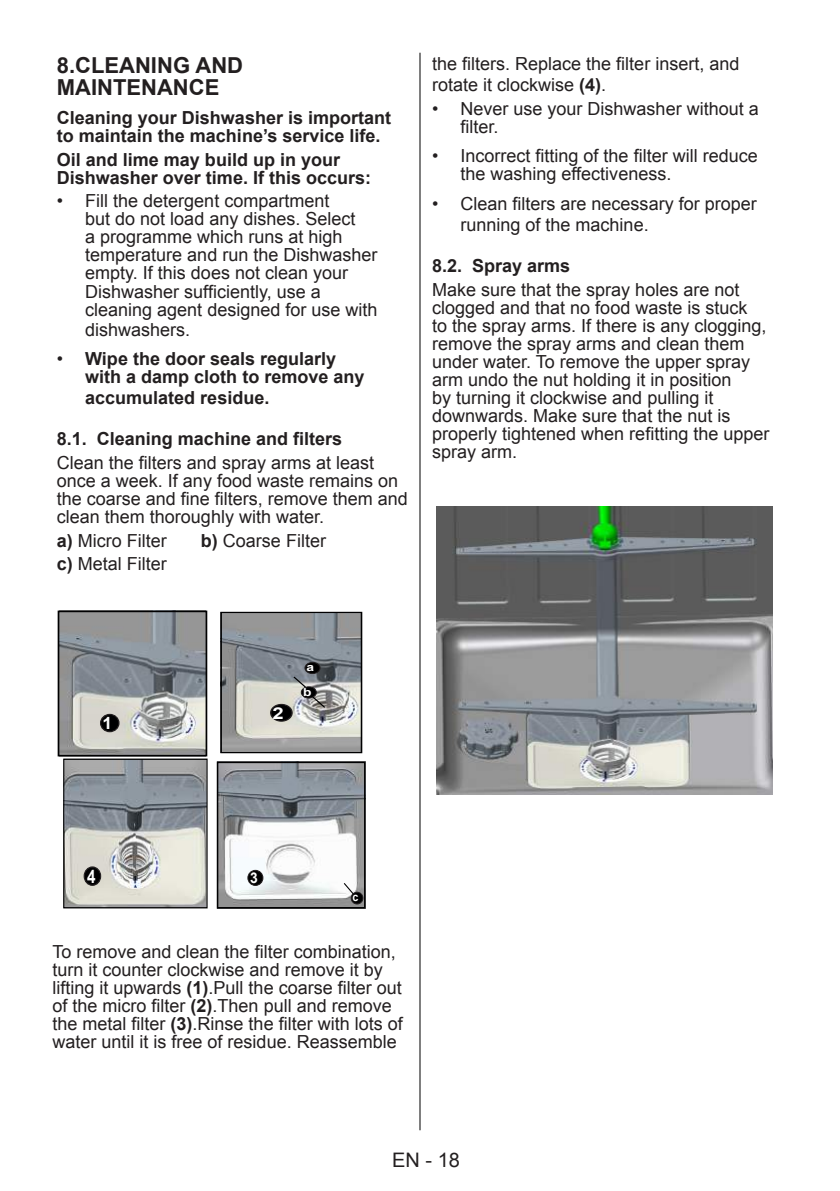
<style>
.page{position:relative;width:840px;height:1191px;background:#fff}
.page>*{position:absolute;margin:0;border:0;box-sizing:border-box;transform-origin:0 0}
.t1{font:700 22px/22px "Arial";color:#231f20}
.t2{font:20px "Arial";color:#231f20}
.t3{font:700 18.8px "Arial";color:#fff;scale:.81 1}
.t4{font:18px/18px "Arial";color:#231f20}
.t5{font:700 18px/18px "Arial";color:#231f20}
.t6{font:700 16.8px "Arial";color:#fff;scale:1.04 1}
.t7{font:700 16.4px "Arial";color:#fff;scale:1.24 1}
.t8{font:700 14.8px "Arial";color:#fff;scale:.94 1}
.t9{font:700 11.6px "Arial";color:#fff;scale:.94 1}
.t10{font:700 11px "Arial";color:#fff;scale:1.24 1}
.s1{font-weight:400}
.s2{font-weight:700}
.s3{font-style:inherit}
</style>
<div class="page">
<hr style="left:419px;top:53px;width:1px;height:1077px;background:#000">
<img style="left:436px;top:506px;width:336px;height:288px">
<img style="left:61px;top:613px;width:143px;height:140px">
<div style="left:100px;top:714px;width:19px;height:17px;background:#000001;border-radius:50%"></div>
<div style="left:100px;top:714px;width:19px;height:18px;border:1px solid #231f20;border-radius:50%"></div>
<div style="left:58px;top:610px;width:149px;height:146px;border:2px solid #000001"></div>
<img style="left:65px;top:760px;width:140px;height:146px">
<div style="left:63px;top:758px;width:144px;height:150px;border:1px solid #000001"></div>
<div style="left:84px;top:867px;width:17px;height:18px;background:#000001;border-radius:50%"></div>
<div style="left:83px;top:866px;width:18px;height:20px;border:1px solid #231f20;border-radius:50%"></div>
<img style="left:222px;top:614px;width:138px;height:137px">
<div style="left:220px;top:612px;width:142px;height:141px;border:1px solid #000001"></div>
<div style="left:305px;top:662px;width:15px;height:11px;background:#000001;border-radius:50%"></div>
<div style="left:304px;top:662px;width:16px;height:12px;border:1px solid #231f20;border-radius:50%"></div>
<svg style="left:292px;top:675px;width:15px;height:14px"></svg>
<div style="left:301px;top:687px;width:15px;height:11px;background:#000001;border-radius:50%"></div>
<div style="left:301px;top:686px;width:15px;height:12px;border:1px solid #231f20;border-radius:50%"></div>
<svg style="left:311px;top:695px;width:15px;height:14px"></svg>
<div style="left:270px;top:704px;width:22px;height:17px;background:#000001;border-radius:50%"></div>
<div style="left:270px;top:704px;width:22px;height:18px;border:1px solid #231f20;border-radius:50%"></div>
<img style="left:219px;top:764px;width:143px;height:141px">
<div style="left:216px;top:761px;width:149px;height:147px;border:2px solid #000001"></div>
<div style="left:248px;top:870px;width:15px;height:15px;background:#000001;border-radius:50%"></div>
<div style="left:247px;top:870px;width:16px;height:16px;border:1px solid #231f20;border-radius:50%"></div>
<div style="left:351px;top:892px;width:12px;height:12px;background:#000001;border-radius:50%"></div>
<div style="left:350px;top:892px;width:13px;height:12px;border:1px solid #231f20;border-radius:50%"></div>
<svg style="left:342px;top:881px;width:12px;height:14px"></svg>
<p class="t1" style="left:57px;top:55px;width:188px">8.CLEANING AND<br>MAINTENANCE</p>
<p class="t5" style="left:57px;top:109px;width:336px">Cleaning your Dishwasher is important to maintain the machine’s service life.</p>
<p class="t5" style="left:57px;top:151px;width:316px">Oil and lime may build up in your<br>Dishwasher over time. If this occurs:</p>
<p class="t4" style="left:85px;top:192px;width:294px;text-indent:-28px">• Fill the detergent compartment<br>but do not load any dishes. Select<br>a programme which runs at high temperature and run the Dishwasher empty. If this does not clean your Dishwasher sufficiently, use a cleaning agent designed for use with</p>
<p class="t4" style="left:85px;top:320px;width:107px">dishwashers.</p>
<p class="t5" style="left:85px;top:350px;width:281px;text-indent:-28px"><span class="s1">•</span> Wipe the door seals regularly with a damp cloth to remove any</p>
<p class="t5" style="left:85px;top:390px;width:186px">accumulated residue.</p>
<p class="t5" style="left:57px;top:430px;width:287px">8.1. Cleaning machine and filters</p>
<p class="t4" style="left:57px;top:454px;width:352px">Clean the filters and spray arms at least once a week. If any food waste remains on the coarse and fine filters, remove them and clean them thoroughly with water.</p>
<p class="t4" style="left:57px;top:531px;width:112px"><span class="s2">a)</span> Micro Filter</p>
<p class="t4" style="left:201px;top:531px;width:127px"><span class="s2">b)</span> Coarse Filter</p>
<p class="t4" style="left:57px;top:555px;width:112px"><span class="s2">c)</span> Metal Filter</p>
<p class="t4" style="left:432px;top:53px;width:309px;line-height:21.6px">the filters. Replace the filter insert, and rotate it clockwise <span class="s2">(4)</span>.</p>
<p class="t4" style="left:460px;top:100px;width:300px;text-indent:-28px">• Never use your Dishwasher without a filter.</p>
<p class="t4" style="left:460px;top:147px;width:299px;text-indent:-28px">• Incorrect fitting of the filter will reduce the washing effectiveness.</p>
<p class="t4" style="left:460px;top:193px;width:298px;line-height:21.6px;text-indent:-28px">• Clean filters are necessary for proper running of the machine.</p>
<p class="t5" style="left:432px;top:257px;width:140px">8.2. Spray arms</p>
<p class="t4" style="left:432px;top:281px;width:339px">Make sure that the spray holes are not clogged and that no food waste is stuck<br>to the spray arms. If there is any clogging, remove the spray arms and clean them under water. To remove the upper spray arm undo the nut holding it in position<br>by turning it clockwise and pulling it downwards. Make sure that the nut is properly tightened when refitting the upper spray arm.</p>
<p class="t6" style="left:102px;top:712px;width:11px">1</p>
<p class="t7" style="left:272px;top:702px;width:11px">2</p>
<p class="t10" style="left:306px;top:660px;width:8px">a</p>
<p class="t10" style="left:303px;top:685px;width:8px">b</p>
<p class="t3" style="left:87px;top:864px;width:12px">4</p>
<p class="t8" style="left:250px;top:868px;width:10px">3</p>
<p class="t9" style="left:352px;top:889px;width:8px">c</p>
<p class="t4" style="left:52px;top:942px;width:352px">To remove and clean the filter combination, turn it counter clockwise and remove it by lifting it upwards <span class="s2">(1)</span>.Pull the coarse filter out of the micro filter <span class="s2">(2)</span>.Then pull and remove the metal filter <span class="s2">(3)</span>.Rinse the filter with lots of water until it is free of residue. Reassemble</p>
<p class="t2" style="left:392px;top:1147px;width:69px">EN - 1<span class="s3">8</span></p>
</div>
